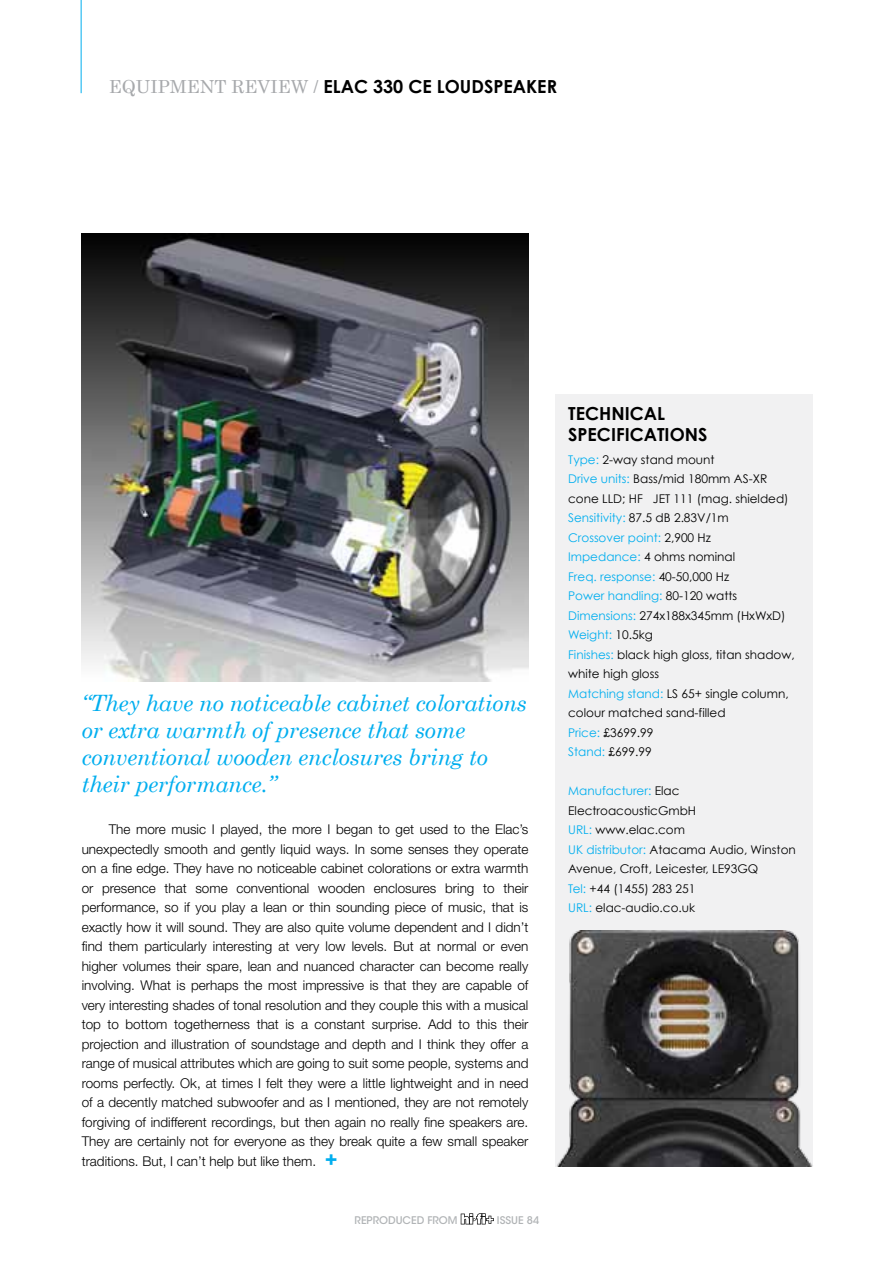
<style>
.page{position:relative;width:893px;height:1263px;background:#fff}
.page>*{position:absolute;margin:0;border:0;box-sizing:border-box;transform-origin:0 0}
.t1{font:italic 22.5px/27px "Century Schoolbook";letter-spacing:-.01em;color:#00aeef}
.t2{font:700 21px "Gill Sans Std";color:#00aeef}
.t3{font:700 18px/21px "Century Gothic";color:#000}
.t4{font:300 13.5px/19.5px "Helvetica Neue LT Std";color:#000;text-align:justify}
.t5{font:12px/19.5px "Century Gothic";color:#000}
.t6{font:500 10.5px "ITC Avant Garde Std";color:#b1b4b6}
.s1{font-family:"Century Schoolbook";font-weight:400;color:#a7a9ac}
.s2{color:#00aeef}
</style>
<div class="page">
<svg style="left:461px;top:1213px;width:33px;height:11px"></svg>
<hr style="left:81px;top:0;width:1px;height:93px;background:#00aeef">
<div style="left:555px;top:394px;width:258px;height:772px;background:#f1f1f2"></div>
<img style="left:82px;top:234px;width:446px;height:447px">
<img style="left:557px;top:931px;width:256px;height:235px">
<h3 class="t3" style="left:109px;top:76px;width:450px"><span class="s1">EQUIPMENT REVIEW /</span> ELAC 330 CE LOUDSPEAKER</h3>
<h1 class="t1" style="left:82px;top:689px;width:447px">“They have no noticeable cabinet colorations or extra warmth of presence that some conventional wooden enclosures bring to their performance.”</h1>
<p class="t4" style="left:82px;top:819px;width:448px;text-indent:27px">The more music I played, the more I began to get used to the Elac’s unexpectedly smooth and gently liquid ways. In some senses they operate on a fine edge. They have no noticeable cabinet colorations or extra warmth or presence that some conventional wooden enclosures bring to their performance, so if you play a lean or thin sounding piece of music, that is exactly how it will sound. They are also quite volume dependent and I didn’t find them particularly interesting at very low levels. But at normal or even higher volumes their spare, lean and nuanced character can become really involving. What is perhaps the most impressive is that they are capable of very interesting shades of tonal resolution and they couple this with a musical top to bottom togetherness that is a constant surprise. Add to this their projection and illustration of soundstage and depth and I think they offer a range of musical attributes which are going to suit some people, systems and rooms perfectly. Ok, at times I felt they were a little lightweight and in need of a decently matched subwoofer and as I mentioned, they are not remotely forgiving of indifferent recordings, but then again no really fine speakers are.<br>They are certainly not for everyone as they break quite a few small speaker traditions. But, I can’t help but like them.</p>
<h2 class="t2" style="left:325px;top:1148px;width:14px">+</h2>
<p class="t6" style="left:355px;top:1214px;width:104px">REPRODUCED FROM</p>
<p class="t6" style="left:497px;top:1214px;width:44px">ISSUE 84</p>
<h3 class="t3" style="left:568px;top:403px;width:74px">TECHNICAL<br>SPEC</h3>
<h3 class="t3" style="left:611px;top:424px;width:32px">IFICAT</h3>
<h3 class="t3" style="left:665px;top:424px;width:43px">IONS</h3>
<p class="t5" style="left:568px;top:449px;width:228px"><span class="s2">Type:</span> 2-way stand mount<br><span class="s2">Drive units:</span> Bass/mid 180mm AS-XR cone LLD; HF JET 111 (mag. shielded)<br><span class="s2">Sensitivity:</span> 87.5 dB 2.83V/1m<br><span class="s2">Crossover point:</span> 2,900 Hz<br><span class="s2">Impedance:</span> 4 ohms nominal<br><span class="s2">Freq. response:</span> 40-50,000 Hz<br><span class="s2">Power handling:</span> 80-120 watts<br><span class="s2">Dimensions:</span> 274x188x345mm (HxWxD)<br><span class="s2">Weight:</span> 10.5kg<br><span class="s2">Finishes:</span> black high gloss, titan shadow, white high gloss<br><span class="s2">Matching stand:</span> LS 65+ single column, colour matched sand-filled<br><span class="s2">Price:</span> £3699.99<br><span class="s2">Stand:</span> £699.99</p>
<p class="t5" style="left:568px;top:781px;width:229px"><span class="s2">Manufacturer:</span> Elac<br>ElectroacousticGmbH<br><span class="s2">URL:</span> www.elac.com<br><span class="s2">UK distributor:</span> Atacama Audio, Winston<br>Avenue, Croft, Leicester, LE93GQ<br><span class="s2">Tel:</span> +44 (1455) 283 251<br><span class="s2">URL:</span> elac-audio.co.uk</p>
</div>
